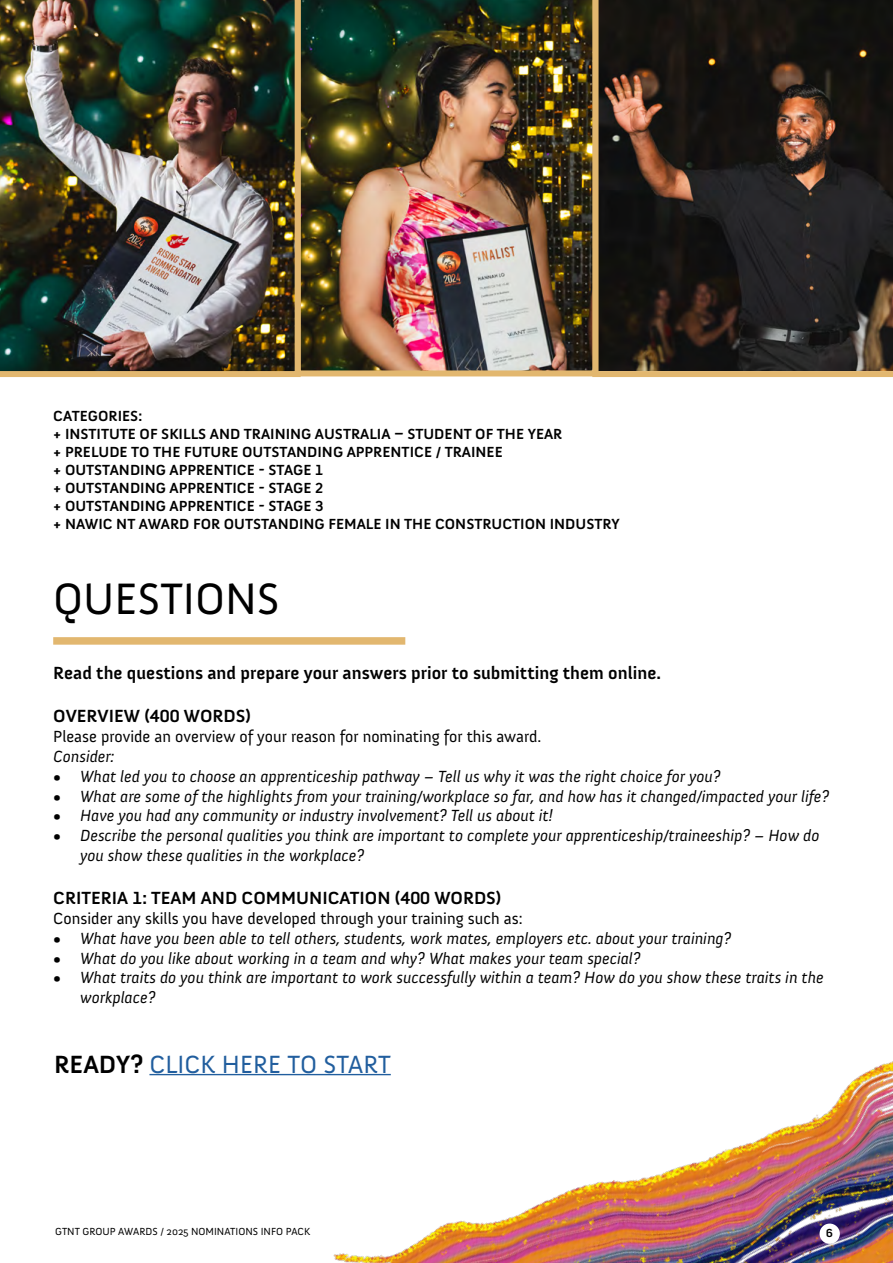
<style>
.page{position:relative;width:893px;height:1263px;background:#fff}
.page>*{position:absolute;margin:0;border:0;box-sizing:border-box;transform-origin:0 0}
.t1{font:45px "Anivers";color:#000}
.t2{font:25.5px "Anivers";color:#215e9e}
.t3{font:700 18px "Anivers";color:#000}
.t4{font:italic 16.5px/19.8px "Anivers";color:#000}
.t5{font:16.5px "Anivers";color:#000}
.t6{font:700 15px/18px "Anivers";color:#000}
.t7{font:700 12px "Anivers";color:#000}
.t8{font:10.5px "Anivers";color:#000}
.s1{font-weight:700;color:#000}
</style>
<div class="page">
<img style="left:232px;top:1061px;width:661px;height:202px">
<div style="left:819px;top:1223px;width:21px;height:21px;background:#fff;border-radius:50%"></div>
<div style="left:53px;top:637px;width:352px;height:8px;background:#e2b76f"></div>
<hr style="left:149px;top:1074px;width:242px;height:1px;background:#215e9e">
<svg style="left:592px;top:0;width:301px;height:377px;background:#2a231d"></svg>
<img style="left:301px;top:0;width:297px;height:376px">
<img style="left:0;top:0;width:301px;height:377px">
<p class="t6" style="left:53px;top:407px;width:568px">CATEGORIES:<br>+ INSTITUTE OF SKILLS AND TRAINING AUSTRALIA – STUDENT OF THE YEAR<br>+ PRELUDE TO THE FUTURE OUTSTANDING APPRENTICE / TRAINEE<br>+ OUTSTANDING APPRENTICE - STAGE 1<br>+ OUTSTANDING APPRENTICE - STAGE 2<br>+ OUTSTANDING APPRENTICE - STAGE 3<br>+ NAWIC NT AWARD FOR OUTSTANDING FEMALE IN THE CONSTRUCTION INDUSTRY</p>
<h1 class="t1" style="left:53px;top:574px;width:228px">QUESTIONS</h1>
<p class="t3" style="left:53px;top:663px;width:609px">Read the questions and prepare your answers prior to submitting them online.</p>
<p class="t3" style="left:53px;top:706px;width:199px">OVERVIEW (400 WORDS)</p>
<p class="t5" style="left:53px;top:727px;width:490px">Please provide an overview of your reason for nominating for this award.</p>
<p class="t4" style="left:53px;top:747px;width:62px">Consider:</p>
<p class="t4" style="left:53px;top:766px;width:669px">• What led you to choose an apprenticeship pathway – Tell us why it was the right choice for you?</p>
<p class="t4" style="left:53px;top:786px;width:777px">• What are some of the highlights from your training/workplace so far, and how has it changed/impacted your life?</p>
<p class="t4" style="left:53px;top:806px;width:501px">• Have you had any community or industry involvement? Tell us about it!</p>
<p class="t4" style="left:80px;top:826px;width:741px;text-indent:-27px">• Describe the personal qualities you think are important to complete your apprenticeship/traineeship? – How do you show these qualities in the workplace?</p>
<p class="t3" style="left:53px;top:888px;width:450px">CRITERIA 1: TEAM AND COMMUNICATION (400 WORDS)</p>
<p class="t5" style="left:53px;top:909px;width:471px">Consider any skills you have developed through your training such as:</p>
<p class="t4" style="left:53px;top:928px;width:680px">• What have you been able to tell others, students, work mates, employers etc. about your training?</p>
<p class="t4" style="left:53px;top:948px;width:589px">• What do you like about working in a team and why? What makes your team special?</p>
<p class="t4" style="left:80px;top:968px;width:745px;text-indent:-27px">• What traits do you think are important to work successfully within a team? How do you show these traits in the workplace?</p>
<h2 class="t2" style="left:54px;top:1051px;width:338px"><span class="s1">READY?</span> CLICK HERE TO START</h2>
<p class="t8" style="left:55px;top:1225px;width:257px">GTNT GROUP AWARDS / 2025 NOMINATIONS INFO PACK</p>
<p class="t7" style="left:826px;top:1226px;width:9px">6</p>
</div>
